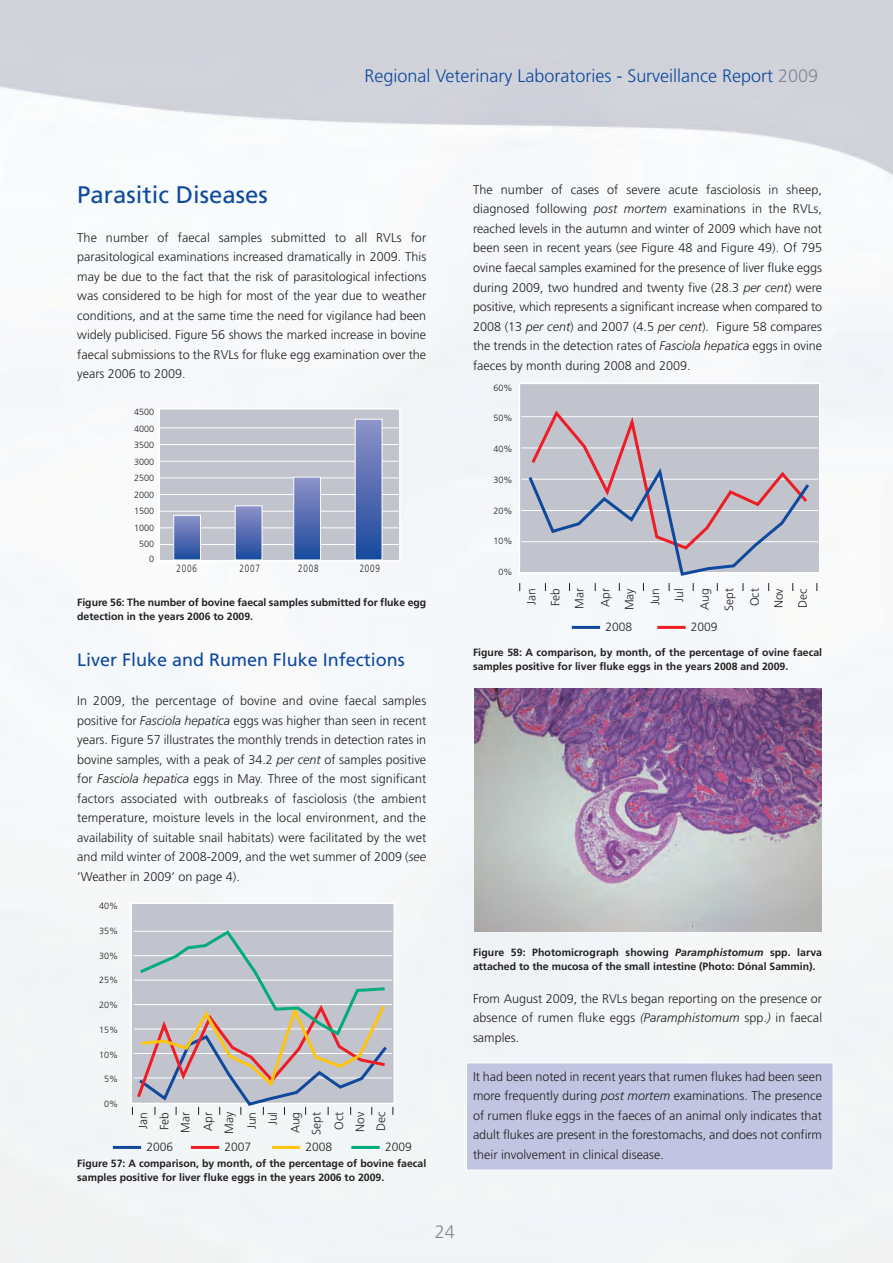
<style>
.page{position:relative;width:893px;height:1263px;background:#fff}
.page>*{position:absolute;margin:0;border:0;box-sizing:border-box;transform-origin:0 0}
.t1{font:24px "Frutiger";color:#0f499d}
.t2{font:300 18px "Frutiger";color:#0f499d}
.t3{font:18px "Frutiger";color:#0f499d}
.t4{font:300 18px "Frutiger";color:#848694}
.t5{font:300 12.6px/19.5px "Frutiger";color:#231f20;text-align:justify}
.t6{font:300 12px/21.1px "Frutiger";color:#231f20;text-align:center}
.t7{font:700 10.5px/13.5px "Frutiger";color:#231f20}
.t8{font:300 10.5px "Frutiger";letter-spacing:.1em;color:#231f20;scale:.77 1}
.t9{font:300 9px/16.5px "Frutiger";color:#231f20;text-align:center}
.s1{color:#848694}
.s2{font-style:italic}
</style>
<div class="page">
<img style="left:0;top:0;width:893px;height:1263px">
<div style="left:467px;top:1063px;width:366px;height:107px;background:#c1c5e2"></div>
<div style="left:466px;top:1062px;width:367px;height:108px;border:1px solid #fff"></div>
<img style="left:474px;top:688px;width:347px;height:243px">
<div style="left:160px;top:409px;width:239px;height:151px;background:#c1c3cd"></div>
<div style="left:158px;top:408px;width:243px;height:154px;border:2px solid #fff"></div>
<div style="left:132px;top:904px;width:262px;height:199px;background:#c1c3cd"></div>
<div style="left:130px;top:902px;width:265px;height:202px;border:2px solid #fff"></div>
<div style="left:520px;top:384px;width:299px;height:188px;background:#c1c3cd"></div>
<hr style="left:159px;top:427px;width:240px;height:1px;background:#fff">
<hr style="left:159px;top:444px;width:240px;height:1px;background:#fff">
<hr style="left:159px;top:461px;width:240px;height:1px;background:#fff">
<hr style="left:159px;top:477px;width:240px;height:1px;background:#fff">
<hr style="left:159px;top:494px;width:240px;height:1px;background:#fff">
<hr style="left:159px;top:511px;width:240px;height:1px;background:#fff">
<hr style="left:159px;top:527px;width:240px;height:1px;background:#fff">
<hr style="left:159px;top:544px;width:240px;height:1px;background:#fff">
<div style="left:235px;top:506px;width:27px;height:54px;background:linear-gradient(to bottom,#8e91c7,#1d4b9e)"></div>
<div style="left:294px;top:477px;width:26px;height:83px;background:linear-gradient(to bottom,#9092c8,#19499d)"></div>
<div style="left:293px;top:477px;width:28px;height:83px;border:1px solid #fff"></div>
<div style="left:355px;top:419px;width:27px;height:141px;background:linear-gradient(to bottom,#9092c8,#18489c)"></div>
<div style="left:355px;top:419px;width:27px;height:141px;border:1px solid #fff"></div>
<hr style="left:113px;top:1146px;width:28px;height:3px;background:#0f499d">
<hr style="left:191px;top:1146px;width:28px;height:3px;background:#ee1d23">
<hr style="left:272px;top:1146px;width:28px;height:3px;background:#fec40e">
<hr style="left:351px;top:1146px;width:29px;height:3px;background:#00ac7c">
<svg style="left:132px;top:928px;width:261px;height:187px"></svg>
<hr style="left:572px;top:626px;width:28px;height:3px;background:#0f499d">
<hr style="left:657px;top:626px;width:29px;height:3px;background:#ee1d23">
<hr style="left:521px;top:416px;width:297px;height:1px;background:#fff">
<hr style="left:521px;top:448px;width:297px;height:1px;background:#fff">
<hr style="left:521px;top:479px;width:297px;height:1px;background:#fff">
<hr style="left:521px;top:510px;width:297px;height:1px;background:#fff">
<hr style="left:521px;top:541px;width:297px;height:1px;background:#fff">
<svg style="left:526px;top:410px;width:291px;height:181px"></svg>
<div style="left:174px;top:516px;width:26px;height:44px;background:linear-gradient(to bottom,#8d90c6,#1f4c9f)"></div>
<div style="left:173px;top:515px;width:28px;height:45px;border:1px solid #fff"></div>
<h2 class="t2" style="left:365px;top:68px;width:455px">Regional Veterinary Laboratories - Surveillance Report <span class="s1">2009</span></h2>
<h1 class="t1" style="left:77px;top:185px;width:192px">Parasitic Diseases</h1>
<p class="t5" style="left:77px;top:228px;width:351px">The number of faecal samples submitted to all RVLs for parasitological examinations increased dramatically in 2009. This may be due to the fact that the risk of parasitological infections was considered to be high for most of the year due to weather conditions, and at the same time the need for vigilance had been widely publicised. Figure 56 shows the marked increase in bovine faecal submissions to the RVLs for fluke egg examination over the years 2006 to 2009.</p>
<p class="t9" style="left:134px;top:404px;width:21px">4500<br>4000<br>3500<br>3000<br>2500<br>2000<br>1500<br>1000<br>500</p>
<p class="t9" style="left:149px;top:551px;width:7px">0</p>
<p class="t8" style="left:177px;top:564px;width:28px">2006</p>
<p class="t8" style="left:240px;top:564px;width:28px">2007</p>
<p class="t8" style="left:298px;top:564px;width:28px">2008</p>
<p class="t8" style="left:360px;top:564px;width:28px">2009</p>
<p class="t7" style="left:77px;top:596px;width:351px">Figure 56: The number of bovine faecal samples submitted for fluke egg detection in the years 2006 to 2009.</p>
<h2 class="t3" style="left:77px;top:653px;width:329px">Liver Fluke and Rumen Fluke Infections</h2>
<p class="t5" style="left:77px;top:692px;width:351px">In 2009, the percentage of bovine and ovine faecal samples positive for <span class="s2">Fasciola hepatica</span> eggs was higher than seen in recent years. Figure 57 illustrates the monthly trends in detection rates in bovine samples, with a peak of 34.2 <span class="s2">per cent</span> of samples positive for <span class="s2">Fasciola hepatica</span> eggs in May. Three of the most significant factors associated with outbreaks of fasciolosis (the ambient temperature, moisture levels in the local environment, and the availability of suitable snail habitats) were facilitated by the wet and mild winter of 2008-2009, and the wet summer of 2009 (<span class="s2">see </span>‘Weather in 2009’ on page 4).</p>
<p class="t9" style="left:99px;top:898px;width:20px">40%</p>
<p class="t9" style="left:99px;top:923px;width:20px">35%</p>
<p class="t9" style="left:99px;top:948px;width:20px">30%</p>
<p class="t9" style="left:99px;top:973px;width:20px">25%</p>
<p class="t9" style="left:99px;top:997px;width:20px">20%</p>
<p class="t9" style="left:99px;top:1022px;width:20px">15%</p>
<p class="t9" style="left:99px;top:1047px;width:20px">10%</p>
<p class="t9" style="left:104px;top:1072px;width:15px">5%</p>
<p class="t9" style="left:104px;top:1096px;width:15px">0%</p>
<p class="t6" style="left:133px;top:1133px;width:22px;rotate:-90deg">Jan<br>Feb<br>Mar</p>
<p class="t6" style="left:198px;top:1134px;width:24px;text-align:left;rotate:-90deg">Apr<br>May</p>
<p class="t6" style="left:242px;top:1129px;width:19px;rotate:-90deg">Jun<br>Jul</p>
<p class="t6" style="left:286px;top:1135px;width:24px;text-align:left;rotate:-90deg">Aug<br>Sept</p>
<p class="t6" style="left:329px;top:1132px;width:22px;text-align:justify;rotate:-90deg">Oct Nov Dec</p>
<p class="t6" style="left:146px;top:1137px;width:28px">2006</p>
<p class="t6" style="left:224px;top:1137px;width:28px">2007</p>
<p class="t6" style="left:305px;top:1137px;width:28px">2008</p>
<p class="t6" style="left:385px;top:1137px;width:28px">2009</p>
<p class="t7" style="left:77px;top:1157px;width:351px">Figure 57: A comparison, by month, of the percentage of bovine faecal samples positive for liver fluke eggs in the years 2006 to 2009.</p>
<h2 class="t4" style="left:435px;top:1225px;width:21px">24</h2>
<p class="t5" style="left:473px;top:181px;width:351px">The number of cases of severe acute fasciolosis in sheep, diagnosed following <span class="s2">post mortem</span> examinations in the RVLs, reached levels in the autumn and winter of 2009 which have not been seen in recent years (<span class="s2">see</span> Figure 48 and Figure 49). Of 795 ovine faecal samples examined for the presence of liver fluke eggs during 2009, two hundred and twenty five (28.3 <span class="s2">per cent</span>) were positive, which represents a significant increase when compared to 2008 (13 <span class="s2">per cent</span>) and 2007 (4.5 <span class="s2">per cent</span>). Figure 58 compares the trends in the detection rates of <span class="s2">Fasciola hepatica</span> eggs in ovine faeces by month during 2008 and 2009.</p>
<p class="t9" style="left:493px;top:380px;width:20px">60%</p>
<p class="t9" style="left:493px;top:411px;width:20px">50%</p>
<p class="t9" style="left:493px;top:441px;width:20px">40%</p>
<p class="t9" style="left:493px;top:472px;width:20px">30%</p>
<p class="t9" style="left:493px;top:503px;width:20px">20%</p>
<p class="t9" style="left:493px;top:534px;width:20px">10%</p>
<p class="t9" style="left:498px;top:564px;width:15px">0%</p>
<p class="t6" style="left:520px;top:609px;width:22px;line-height:24.2px;rotate:-90deg">Jan<br>Feb<br>Mar</p>
<p class="t6" style="left:594px;top:610px;width:24px;line-height:24.2px;text-align:left;rotate:-90deg">Apr<br>May</p>
<p class="t6" style="left:644px;top:605px;width:19px;line-height:24.2px;rotate:-90deg">Jun<br>Jul</p>
<p class="t6" style="left:694px;top:611px;width:24px;line-height:24.2px;text-align:left;rotate:-90deg">Aug<br>Sept</p>
<p class="t6" style="left:743px;top:608px;width:22px;line-height:24.2px;text-align:justify;rotate:-90deg">Oct Nov Dec</p>
<p class="t6" style="left:605px;top:617px;width:28px">2008</p>
<p class="t6" style="left:691px;top:617px;width:28px">2009</p>
<p class="t7" style="left:473px;top:646px;width:351px">Figure 58: A comparison, by month, of the percentage of ovine faecal samples positive for liver fluke eggs in the years 2008 and 2009.</p>
<p class="t7" style="left:473px;top:946px;width:351px">Figure 59: Photomicrograph showing <span class="s2">Paramphistomum</span> spp. larva attached to the mucosa of the small intestine (Photo: Dónal Sammin).</p>
<p class="t5" style="left:473px;top:989px;width:351px">From August 2009, the RVLs began reporting on the presence or absence of rumen fluke eggs <span class="s2">(Paramphistomum</span> spp.<span class="s2">)</span> in faecal samples.</p>
<p class="t5" style="left:473px;top:1067px;width:351px">It had been noted in recent years that rumen flukes had been seen more frequently during <span class="s2">post mortem</span> examinations. The presence of rumen fluke eggs in the faeces of an animal only indicates that adult flukes are present in the forestomachs, and does not confirm their involvement in clinical disease.</p>
</div>
